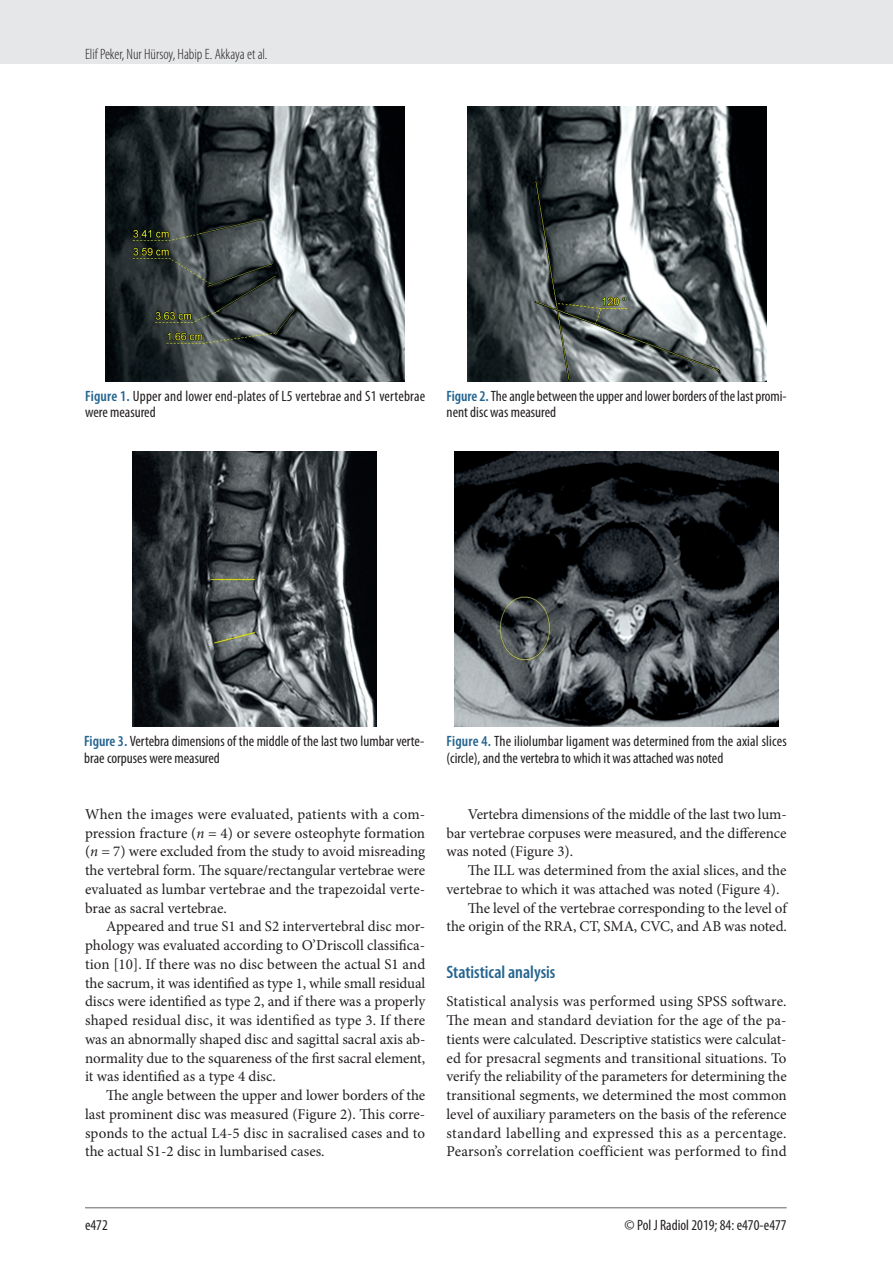
<style>
.page{position:relative;width:893px;height:1263px;background:#fff}
.page>*{position:absolute;margin:0;border:0;box-sizing:border-box;transform-origin:0 0}
.t1{font:600 condensed 18px "Myriad Pro";color:#24648f}
.t2{font:15px/18.8px "Minion Pro";color:#231f20;text-align:justify}
.t3{font:condensed 15px/16.5px "Myriad Pro";color:#231f20}
.t4{font:300 condensed 15px "Myriad Pro";color:#231f20}
.s1{font-weight:600;color:#24648f}
.s2{font-style:italic}
</style>
<div class="page">
<div style="left:0;top:0;width:893px;height:64px;background:#e6e7e9"></div>
<hr style="left:85px;top:1207px;width:702px;height:1px;background:#939598">
<img style="left:106px;top:106px;width:299px;height:275px">
<img style="left:467px;top:106px;width:299px;height:275px">
<img style="left:454px;top:452px;width:325px;height:274px">
<img style="left:132px;top:452px;width:244px;height:274px">
<p class="t4" style="left:85px;top:45px;width:184px">Elif Peker, Nur Hürsoy, Habip E. Akkaya et al.</p>
<p class="t3" style="left:85px;top:387px;width:341px"><span class="s1">Figure 1.</span> Upper and lower end-plates of L5 vertebrae and S1 vertebrae were measured</p>
<p class="t3" style="left:447px;top:387px;width:341px"><span class="s1">Figure 2.</span> The angle between the upper and lower borders of the last promi&shy;nent disc was measured</p>
<p class="t3" style="left:84px;top:733px;width:342px"><span class="s1">Figure 3.</span> Vertebra dimensions of the middle of the last two lumbar verte&shy;brae corpuses were measured</p>
<p class="t2" style="left:85px;top:805px;width:342px">When the images were evaluated, patients with a com&shy;pression fracture (<span class="s2">n</span> = 4) or severe osteophyte formation (<span class="s2">n</span> = 7) were excluded from the study to avoid misreading the vertebral form. The square/rectangular vertebrae were evaluated as lumbar vertebrae and the trapezoidal verte&shy;brae as sacral vertebrae.</p>
<p class="t2" style="left:85px;top:917px;width:342px;text-indent:21px">Appeared and true S1 and S2 intervertebral disc mor&shy;phology was evaluated according to O’Driscoll classifica&shy;tion [10]. If there was no disc between the actual S1 and the sacrum, it was identified as type 1, while small residual discs were identified as type 2, and if there was a properly shaped residual disc, it was identified as type 3. If there was an abnormally shaped disc and sagittal sacral axis ab&shy;normality due to the squareness of the first sacral element, it was identified as a type 4 disc.</p>
<p class="t2" style="left:85px;top:1086px;width:342px;text-indent:21px">The angle between the upper and lower borders of the last prominent disc was measured (Figure 2). This corre&shy;sponds to the actual L4-5 disc in sacralised cases and to the actual S1-2 disc in lumbarised cases.</p>
<p class="t3" style="left:446px;top:733px;width:342px"><span class="s1">Figure 4.</span> The iliolumbar ligament was determined from the axial slices (circle), and the vertebra to which it was attached was noted</p>
<p class="t2" style="left:446px;top:805px;width:342px;text-indent:21px">Vertebra dimensions of the middle of the last two lum&shy;bar vertebrae corpuses were measured, and the difference was noted (Figure 3).</p>
<p class="t2" style="left:468px;top:861px;width:320px">The ILL was determined from the axial slices, and the</p>
<p class="t2" style="left:446px;top:880px;width:334px">vertebrae to which it was attached was noted (Figure 4).</p>
<p class="t2" style="left:468px;top:898px;width:321px">The level of the vertebrae corresponding to the level of</p>
<p class="t2" style="left:446px;top:917px;width:342px">the origin of the RRA, CT, SMA, CVC, and AB was noted.</p>
<p class="t1" style="left:446px;top:961px;width:110px">Statistical analysis</p>
<p class="t2" style="left:446px;top:992px;width:342px">Statistical analysis was performed using SPSS software.<br>The mean and standard deviation for the age of the pa&shy;tients were calculated. Descriptive statistics were calculat&shy;ed for presacral segments and transitional situations. To verify the reliability of the parameters for determining the transitional segments, we determined the most common level of auxiliary parameters on the basis of the reference standard labelling and expressed this as a percentage.<br>Pearson’s correlation coefficient was performed to find</p>
<p class="t3" style="left:85px;top:1216px;width:24px">e472</p>
<p class="t3" style="left:625px;top:1216px;width:164px">© Pol J Radiol 2019; 84: e470-e477</p>
</div>
